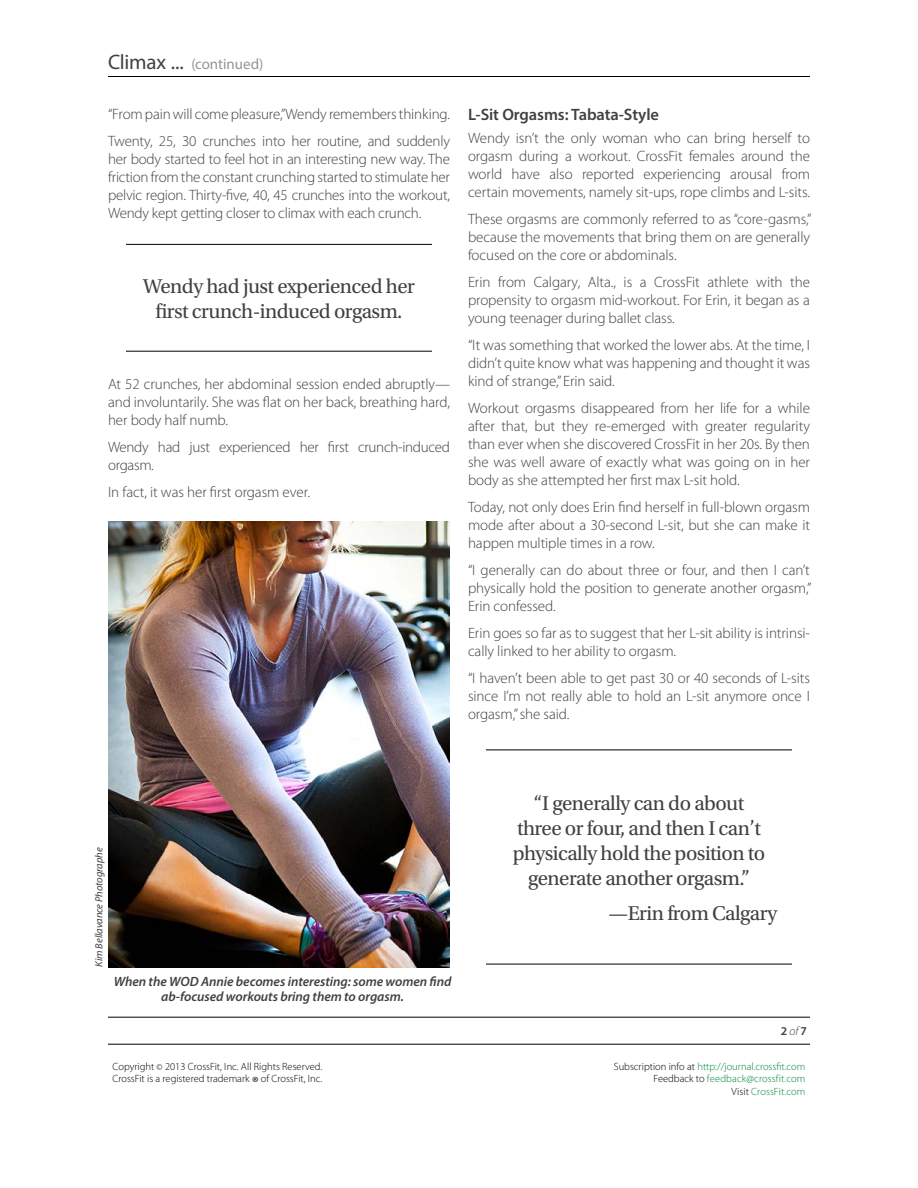
<style>
.page{position:relative;width:918px;height:1188px;background:#fff}
.page>*{position:absolute;margin:0;border:0;box-sizing:border-box;transform-origin:0 0}
.t1{font:21px/25.2px "Utopia Std";letter-spacing:-.025em;color:#414042;text-align:center}
.t2{font:600 16.5px "Myriad Pro";letter-spacing:-.005em;color:#414042}
.t3{font:300 15px/18px "Myriad Pro";letter-spacing:-.005em;color:#414042;text-align:justify}
.t4{font:15px "Myriad Pro";letter-spacing:-.005em;color:#939598}
.t5{font:italic 600 13.5px/15px "Myriad Pro";letter-spacing:-.005em;color:#414042;text-align:center}
.t6{font:600 12px "Myriad Pro";color:#414042}
.t7{font:300 10.5px/12.6px "Myriad Pro";color:#00853f;text-align:right}
.t8{font:300 10.5px/12px "Myriad Pro";color:#000}
.t9{font:italic 10.5px "Myriad Pro";letter-spacing:-.005em;color:#414042}
.s1{font-size:21px;color:#414042}
.s2{font-weight:300;font-style:italic}
.s3{font-size:9px}
.s4{font-size:16.5px}
.s5{color:#000}
</style>
<div class="page">
<hr style="left:108px;top:76px;width:702px;height:1px;background:#000">
<hr style="left:108px;top:1017px;width:702px;height:1px;background:#000">
<hr style="left:108px;top:1044px;width:702px;height:1px;background:#000">
<hr style="left:126px;top:244px;width:306px;height:1px;background:#000">
<hr style="left:126px;top:351px;width:306px;height:1px;background:#000">
<hr style="left:486px;top:750px;width:306px;height:1px;background:#000">
<hr style="left:486px;top:964px;width:306px;height:1px;background:#000">
<img style="left:108px;top:522px;width:342px;height:445px">
<p class="t4" style="left:108px;top:55px;width:157px"><span class="s1">Climax ...</span> (continued)</p>
<p class="t3" style="left:108px;top:101px;width:343px;line-height:27px">“From pain will come pleasure,”Wendy remembers thinking.<br>Twenty, 25, 30 crunches into her routine, and suddenly</p>
<p class="t3" style="left:108px;top:151px;width:344px">her body started to feel hot in an interesting new way. The friction from the constant crunching started to stimulate her pelvic region. Thirty-five, 40, 45 crunches into the workout, Wendy kept getting closer to climax with each crunch.</p>
<h1 class="t1" style="left:143px;top:274px;width:273px">Wendy had just experienced her first crunch-induced orgasm.</h1>
<p class="t3" style="left:108px;top:376px;width:344px">At 52 crunches, her abdominal session ended abruptly— and involuntarily. She was flat on her back, breathing hard, her body half numb.</p>
<p class="t3" style="left:108px;top:439px;width:343px">Wendy had just experienced her first crunch-induced orgasm.</p>
<p class="t3" style="left:108px;top:484px;width:203px">In fact, it was her first orgasm ever.</p>
<p class="t2" style="left:468px;top:104px;width:193px">L-Sit Orgasms: Tabata-Style</p>
<p class="t3" style="left:468px;top:129px;width:344px">Wendy isn’t the only woman who can bring herself to orgasm during a workout. CrossFit females around the world have also reported experiencing arousal from certain movements, namely sit-ups, rope climbs and L-sits.</p>
<p class="t3" style="left:468px;top:210px;width:345px">These orgasms are commonly referred to as “core-gasms,” because the movements that bring them on are generally focused on the core or abdominals.</p>
<p class="t3" style="left:468px;top:273px;width:344px">Erin from Calgary, Alta., is a CrossFit athlete with the propensity to orgasm mid-workout. For Erin, it began as a young teenager during ballet class.</p>
<p class="t3" style="left:468px;top:336px;width:344px">“It was something that worked the lower abs. At the time, I didn’t quite know what was happening and thought it was kind of strange,” Erin said.</p>
<p class="t3" style="left:468px;top:399px;width:344px">Workout orgasms disappeared from her life for a while after that, but they re-emerged with greater regularity than ever when she discovered CrossFit in her 20s. By then she was well aware of exactly what was going on in her body as she attempted her first max L-sit hold.</p>
<p class="t3" style="left:468px;top:498px;width:344px">Today, not only does Erin find herself in full-blown orgasm mode after about a 30-second L-sit, but she can make it happen multiple times in a row.</p>
<p class="t3" style="left:468px;top:561px;width:345px">“I generally can do about three or four, and then I can’t physically hold the position to generate another orgasm,” Erin confessed.</p>
<p class="t3" style="left:468px;top:624px;width:344px">Erin goes so far as to suggest that her L-sit ability is intrinsi&shy;cally linked to her ability to orgasm.</p>
<p class="t3" style="left:468px;top:669px;width:344px">“I haven’t been able to get past 30 or 40 seconds of L-sits since I’m not really able to hold an L-sit anymore once I orgasm,” she said.</p>
<p class="t9" style="left:92px;top:967px;width:121px;rotate:-90deg">Kim Bellavance Photographe</p>
<p class="t5" style="left:114px;top:974px;width:339px">When the WOD Annie becomes interesting: some women find ab-focused workouts bring them to orgasm.</p>
<h1 class="t1" style="left:513px;top:791px;width:254px">“I generally can do about three or four, and then I can’t physically hold the position to generate another orgasm.”</h1>
<h1 class="t1" style="left:609px;top:901px;width:170px">—Erin from Calgary</h1>
<p class="t6" style="left:781px;top:1023px;width:28px">2 <span class="s2">of</span> 7</p>
<p class="t8" style="left:112px;top:1061px;width:211px">Copyright <span class="s3">©</span> 2013 CrossFit, Inc. All Rights Reserved.<br>CrossFit is a registered trademark <span class="s4">®</span> of CrossFit, Inc.</p>
<p class="t7" style="left:614px;top:1060px;width:193px"><span class="s5">Subscription info at</span> http://journal.crossfit.com<br><span class="s5">Feedback to</span> feedback@crossfit.com<br><span class="s5">Visit</span> CrossFit.com</p>
</div>
